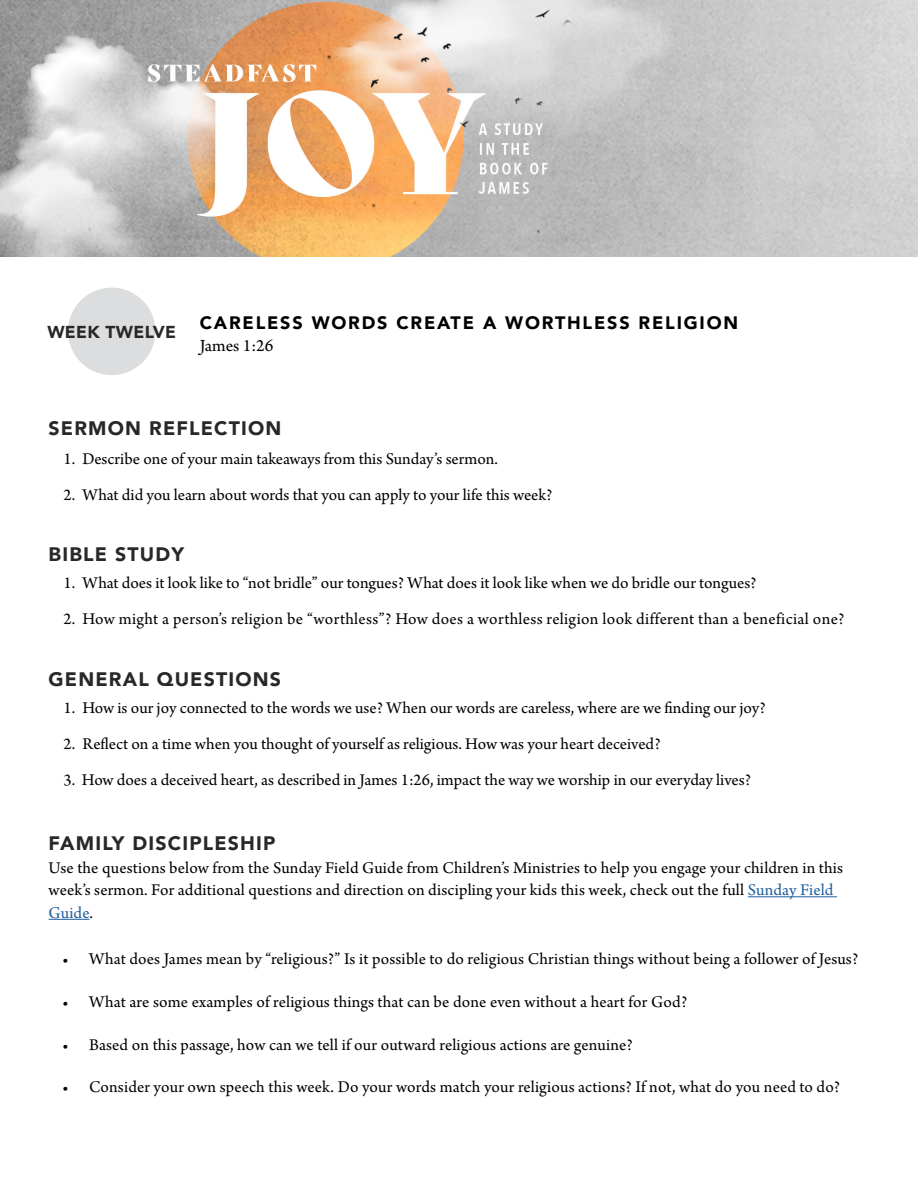
<style>
.page{position:relative;width:918px;height:1188px;background:#fff}
.page>*{position:absolute;margin:0;border:0;box-sizing:border-box;transform-origin:0 0}
.t1{font:900 19.5px "Avenir";letter-spacing:.06em;color:#292829}
.t2{font:900 18px "Avenir";letter-spacing:.1em;color:#000}
.t3{font:18px "Arno Pro";letter-spacing:-.005em;color:#000}
.t4{font:17.25px/22.5px "Arno Pro";letter-spacing:.005em;color:#000}
.t5{font:900 17.25px "Avenir";letter-spacing:.02em;color:#292829}
.s1{color:#215e9e}
</style>
<div class="page">
<img style="left:0;top:0;width:918px;height:256px">
<hr style="left:748px;top:896px;width:89px;height:1px;background:#215e9e">
<hr style="left:49px;top:919px;width:40px;height:1px;background:#215e9e">
<div style="left:68px;top:288px;width:87px;height:87px;background:#dcddde;border-radius:50%"></div>
<p class="t5" style="left:47px;top:317px;width:130px">WEEK TWELVE</p>
<p class="t2" style="left:200px;top:307px;width:540px">CARELESS WORDS CREATE A WORTHLESS RELIGION</p>
<p class="t3" style="left:200px;top:336px;width:75px">James 1:26</p>
<p class="t1" style="left:49px;top:411px;width:234px">SERMON REFLECTION</p>
<p class="t4" style="left:64px;top:448px;width:436px">1. Describe one of your main takeaways from this Sunday’s sermon.</p>
<p class="t4" style="left:64px;top:484px;width:490px">2. What did you learn about words that you can apply to your life this week?</p>
<p class="t1" style="left:49px;top:538px;width:137px">BIBLE STUDY</p>
<p class="t4" style="left:64px;top:573px;width:694px">1. What does it look like to “not bridle” our tongues? What does it look like when we do bridle our tongues?</p>
<p class="t4" style="left:64px;top:609px;width:783px">2. How might a person’s religion be “worthless”? How does a worthless religion look different than a beneficial one?</p>
<p class="t1" style="left:49px;top:662px;width:234px">GENERAL QUESTIONS</p>
<p class="t4" style="left:64px;top:697px;width:704px">1. How is our joy connected to the words we use? When our words are careless, where are we finding our joy?</p>
<p class="t4" style="left:64px;top:733px;width:599px">2. Reflect on a time when you thought of yourself as religious. How was your heart deceived?</p>
<p class="t4" style="left:64px;top:769px;width:689px">3. How does a deceived heart, as described in James 1:26, impact the way we worship in our everyday lives?</p>
<p class="t1" style="left:49px;top:827px;width:228px">FAMILY DISCIPLESHIP</p>
<p class="t4" style="left:49px;top:857px;width:796px">Use the questions below from the Sunday Field Guide from Children’s Ministries to help you engage your children in this week’s sermon. For additional questions and direction on discipling your kids this week, check out the full <span class="s1">Sunday Field<br>Guide</span>.</p>
<p class="t4" style="left:62px;top:949px;width:798px">• What does James mean by “religious?” Is it possible to do religious Christian things without being a follower of Jesus?</p>
<p class="t4" style="left:62px;top:991px;width:627px">• What are some examples of religious things that can be done even without a heart for God?</p>
<p class="t4" style="left:62px;top:1034px;width:572px">• Based on this passage, how can we tell if our outward religious actions are genuine?</p>
<p class="t4" style="left:62px;top:1077px;width:780px">• Consider your own speech this week. Do your words match your religious actions? If not, what do you need to do?</p>
</div>
